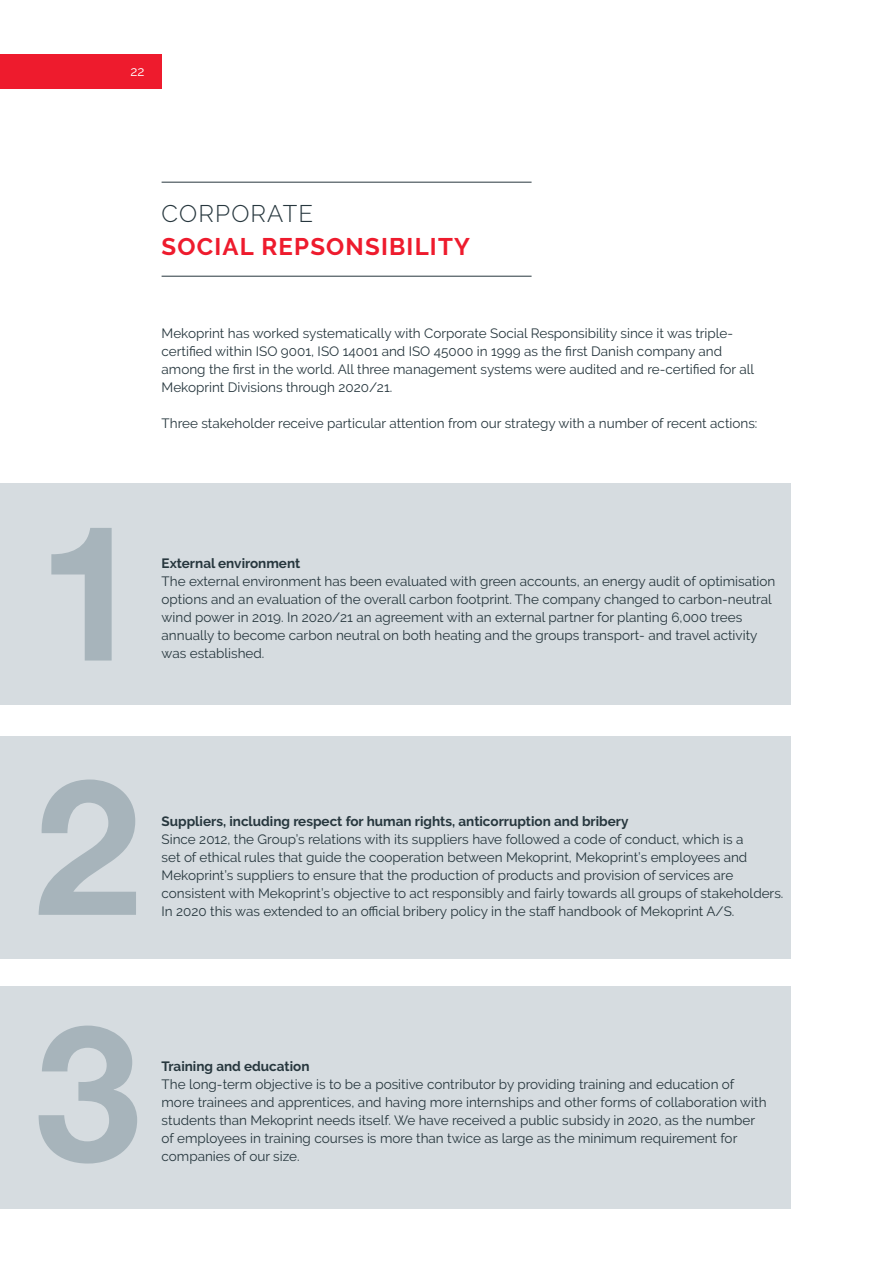
<style>
.page{position:relative;width:893px;height:1263px;background:#fff}
.page>*{position:absolute;margin:0;border:0;box-sizing:border-box;transform-origin:0 0}
.Chapter_Title_-_Alig{font:700 24px/33px "Raleway";letter-spacing:.05em;color:#ee1b2d}
.Body_Text{font:13.5px/18px "Raleway";color:#27373e}
.Body_Text-2{font:700 13.5px "Raleway";color:#27373e}
.t1{font:13.5px "Raleway";color:#fff}
.s1{font-weight:300;color:#27373e}
</style>
<div class="page">
<div style="left:0;top:54px;width:162px;height:34px;background:#ee1b2d"></div>
<hr style="left:162px;top:182px;width:370px;height:1px;background:#27373e">
<hr style="left:162px;top:276px;width:370px;height:1px;background:#27373e">
<div style="left:0;top:483px;width:791px;height:222px;background:#d6dce0"></div>
<div style="left:0;top:736px;width:791px;height:222px;background:#d6dce0"></div>
<div style="left:0;top:986px;width:791px;height:223px;background:#d6dce0"></div>
<svg style="left:51px;top:528px;width:61px;height:132px"></svg>
<svg style="left:38px;top:1025px;width:99px;height:138px"></svg>
<svg style="left:39px;top:779px;width:97px;height:136px"></svg>
<p class="t1" style="left:131px;top:63px;width:15px">22</p>
<p class="Chapter_Title_-_Alig" style="left:162px;top:197px;width:310px"><span class="s1">CORPORATE<br></span>SOCIAL REPSONSIBILITY</p>
<p class="Body_Text" style="left:162px;top:324px;width:594px">Mekoprint has worked systematically with Corporate Social Responsibility since it was triple&shy;certified within ISO 9001, ISO 14001 and ISO 45000 in 1999 as the first Danish company and among the first in the world. All three management systems were audited and re-certified for all Mekoprint Divisions through 2020/21.</p>
<p class="Body_Text" style="left:162px;top:414px;width:597px">Three stakeholder receive particular attention from our strategy with a number of recent actions:</p>
<p class="Body_Text-2" style="left:162px;top:556px;width:140px">External environment</p>
<p class="Body_Text" style="left:162px;top:572px;width:615px">The external environment has been evaluated with green accounts, an energy audit of optimisation options and an evaluation of the overall carbon footprint. The company changed to carbon-neutral wind power in 2019. In 2020/21 an agreement with an external partner for planting 6,000 trees annually to become carbon neutral on both heating and the groups transport- and travel activity was established.</p>
<p class="Body_Text-2" style="left:162px;top:813px;width:468px">Suppliers, including respect for human rights, anticorruption and bribery</p>
<p class="Body_Text" style="left:162px;top:830px;width:623px">Since 2012, the Group’s relations with its suppliers have followed a code of conduct, which is a<br>set of ethical rules that guide the cooperation between Mekoprint, Mekoprint’s employees and Mekoprint’s suppliers to ensure that the production of products and provision of services are consistent with Mekoprint’s objective to act responsibly and fairly towards all groups of stakeholders.<br>In 2020 this was extended to an official bribery policy in the staff handbook of Mekoprint A/S.</p>
<p class="Body_Text-2" style="left:162px;top:1059px;width:149px">Training and education</p>
<p class="Body_Text" style="left:162px;top:1076px;width:606px">The long-term objective is to be a positive contributor by providing training and education of more trainees and apprentices, and having more internships and other forms of collaboration with students than Mekoprint needs itself. We have received a public subsidy in 2020, as the number of employees in training courses is more than twice as large as the minimum requirement for companies of our size.</p>
</div>
